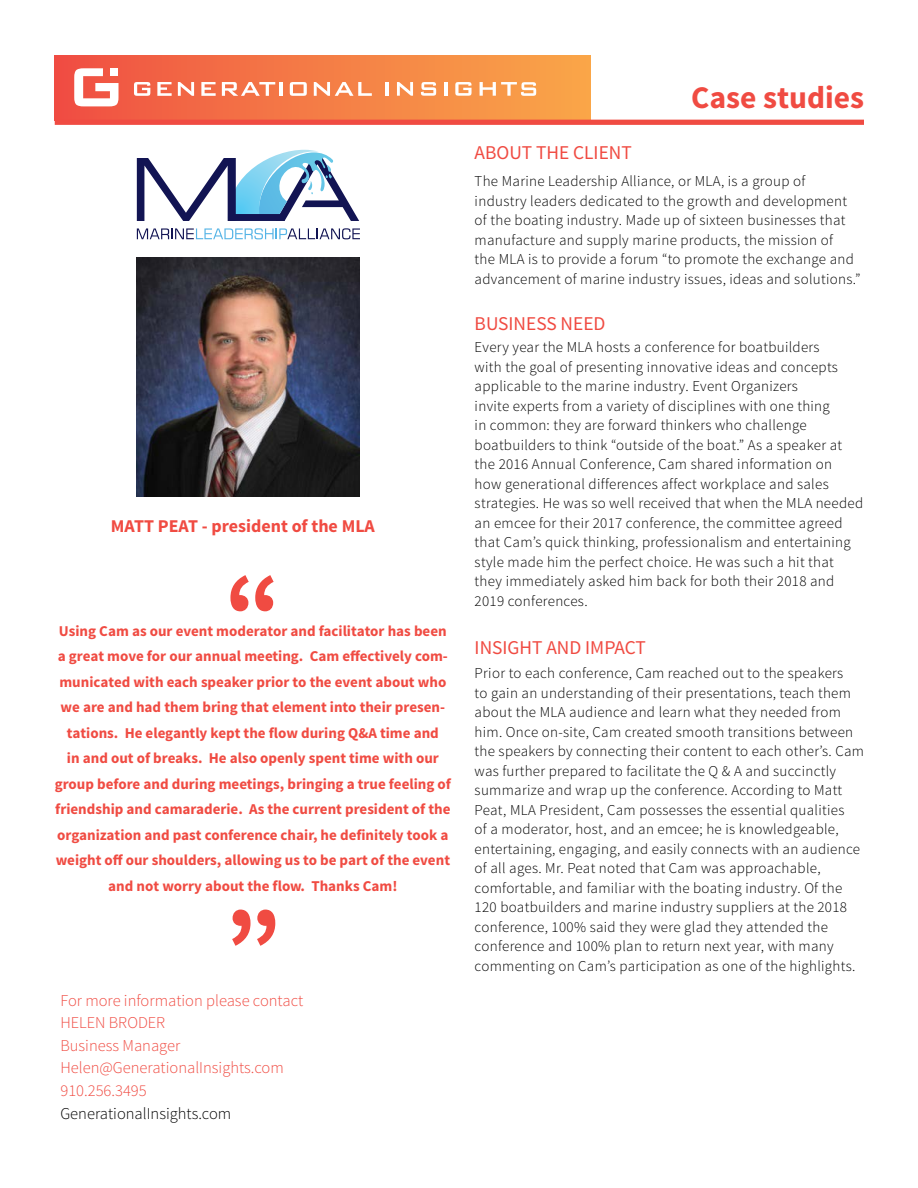
<style>
.page{position:relative;width:918px;height:1188px;background:#fff}
.page>*{position:absolute;margin:0;border:0;box-sizing:border-box;transform-origin:0 0}
.t1{font:700 105px "Source Sans Pro";color:#f04b42}
.t2{font:700 31.5px "Source Sans Pro";color:#f04b42}
.t3{font:19.5px "Source Sans Pro";color:#f04b42}
.t4{font:700 18px "Source Sans Pro";color:#f04b42}
.t5{font:300 16.5px/22.5px "Source Sans Pro";color:#f04b42}
.t6{font:300 16.5px "Source Sans Pro";color:#000}
.t7{font:300 15px/19.5px "Source Sans Pro";letter-spacing:.02em;color:#000}
.t8{font:700 15px/25.5px "Source Sans Pro";color:#f04b42;text-align:center}
</style>
<div class="page">
<div style="left:55px;top:55px;width:535px;height:66px;background:linear-gradient(to right,#f04f43,#f9a74a)"></div>
<div style="left:55px;top:120px;width:809px;height:5px;background:#f04b42"></div>
<svg style="left:134px;top:82px;width:16px;height:14px"></svg>
<svg style="left:157px;top:82px;width:15px;height:14px"></svg>
<svg style="left:178px;top:82px;width:16px;height:14px"></svg>
<svg style="left:201px;top:82px;width:15px;height:14px"></svg>
<svg style="left:222px;top:82px;width:53px;height:14px"></svg>
<hr style="left:279px;top:82px;width:4px;height:14px;background:#fff">
<svg style="left:290px;top:82px;width:17px;height:14px"></svg>
<svg style="left:314px;top:82px;width:58px;height:14px"></svg>
<svg style="left:74px;top:68px;width:45px;height:38px"></svg>
<div style="left:110px;top:68px;width:8px;height:8px;background:#fff"></div>
<hr style="left:386px;top:82px;width:3px;height:14px;background:#fff">
<svg style="left:397px;top:82px;width:16px;height:14px"></svg>
<svg style="left:421px;top:82px;width:15px;height:14px"></svg>
<hr style="left:444px;top:82px;width:3px;height:14px;background:#fff">
<svg style="left:455px;top:82px;width:17px;height:14px"></svg>
<svg style="left:480px;top:82px;width:56px;height:14px"></svg>
<img style="left:137px;top:258px;width:223px;height:238px">
<svg style="left:137px;top:228px;width:223px;height:11px"></svg>
<svg style="left:137px;top:149px;width:222px;height:72px"></svg>
<p class="t4" style="left:111px;top:514px;width:266px">MATT PEAT - president of the MLA</p>
<h1 class="t1" style="left:225px;top:545px;width:58px">“</h1>
<p class="t8" style="left:55px;top:619px;width:398px">Using Cam as our event moderator and facilitator has been a great move for our annual meeting. Cam effectively com&shy;municated with each speaker prior to the event about who we are and had them bring that element into their presen&shy;tations. He elegantly kept the flow during Q&amp;A time and<br>in and out of breaks. He also openly spent time with our group before and during meetings, bringing a true feeling of friendship and camaraderie. As the current president of the organization and past conference chair, he definitely took a weight off our shoulders, allowing us to be part of the event and not worry about the flow. Thanks Cam!</p>
<h1 class="t1" style="left:281px;top:976px;width:58px;rotate:-180deg">“</h1>
<p class="t5" style="left:60px;top:989px;width:244px">For more information please contact<br>HELEN BRODER<br>Business Manager<br>Helen@GenerationalInsights.com<br>910.256.3495</p>
<p class="t6" style="left:60px;top:1103px;width:172px">GenerationalInsights.com</p>
<h3 class="t3" style="left:475px;top:141px;width:159px">ABOUT THE CLIENT</h3>
<h2 class="t2" style="left:691px;top:77px;width:174px">Case studies</h2>
<p class="t7" style="left:475px;top:171px;width:387px">The Marine Leadership Alliance, or MLA, is a group of industry leaders dedicated to the growth and development of the boating industry. Made up of sixteen businesses that manufacture and supply marine products, the mission of<br>the MLA is to provide a forum “to promote the exchange and advancement of marine industry issues, ideas and solutions.”</p>
<h3 class="t3" style="left:475px;top:311px;width:132px">BUSINESS NEED</h3>
<p class="t7" style="left:475px;top:338px;width:390px">Every year the MLA hosts a conference for boatbuilders<br>with the goal of presenting innovative ideas and concepts applicable to the marine industry. Event Organizers<br>invite experts from a variety of disciplines with one thing<br>in common: they are forward thinkers who challenge boatbuilders to think “outside of the boat.” As a speaker at the 2016 Annual Conference, Cam shared information on<br>how generational differences affect workplace and sales strategies. He was so well received that when the MLA needed an emcee for their 2017 conference, the committee agreed that Cam’s quick thinking, professionalism and entertaining style made him the perfect choice. He was such a hit that they immediately asked him back for both their 2018 and 2019 conferences.</p>
<h3 class="t3" style="left:475px;top:635px;width:173px">INSIGHT AND IMPACT</h3>
<p class="t7" style="left:475px;top:663px;width:391px">Prior to each conference, Cam reached out to the speakers<br>to gain an understanding of their presentations, teach them about the MLA audience and learn what they needed from him. Once on-site, Cam created smooth transitions between the speakers by connecting their content to each other’s. Cam was further prepared to facilitate the Q &amp; A and succinctly summarize and wrap up the conference. According to Matt Peat, MLA President, Cam possesses the essential qualities<br>of a moderator, host, and an emcee; he is knowledgeable, entertaining, engaging, and easily connects with an audience of all ages. Mr. Peat noted that Cam was approachable, comfortable, and familiar with the boating industry. Of the 120 boatbuilders and marine industry suppliers at the 2018 conference, 100% said they were glad they attended the conference and 100% plan to return next year, with many commenting on Cam’s participation as one of the highlights.</p>
</div>
